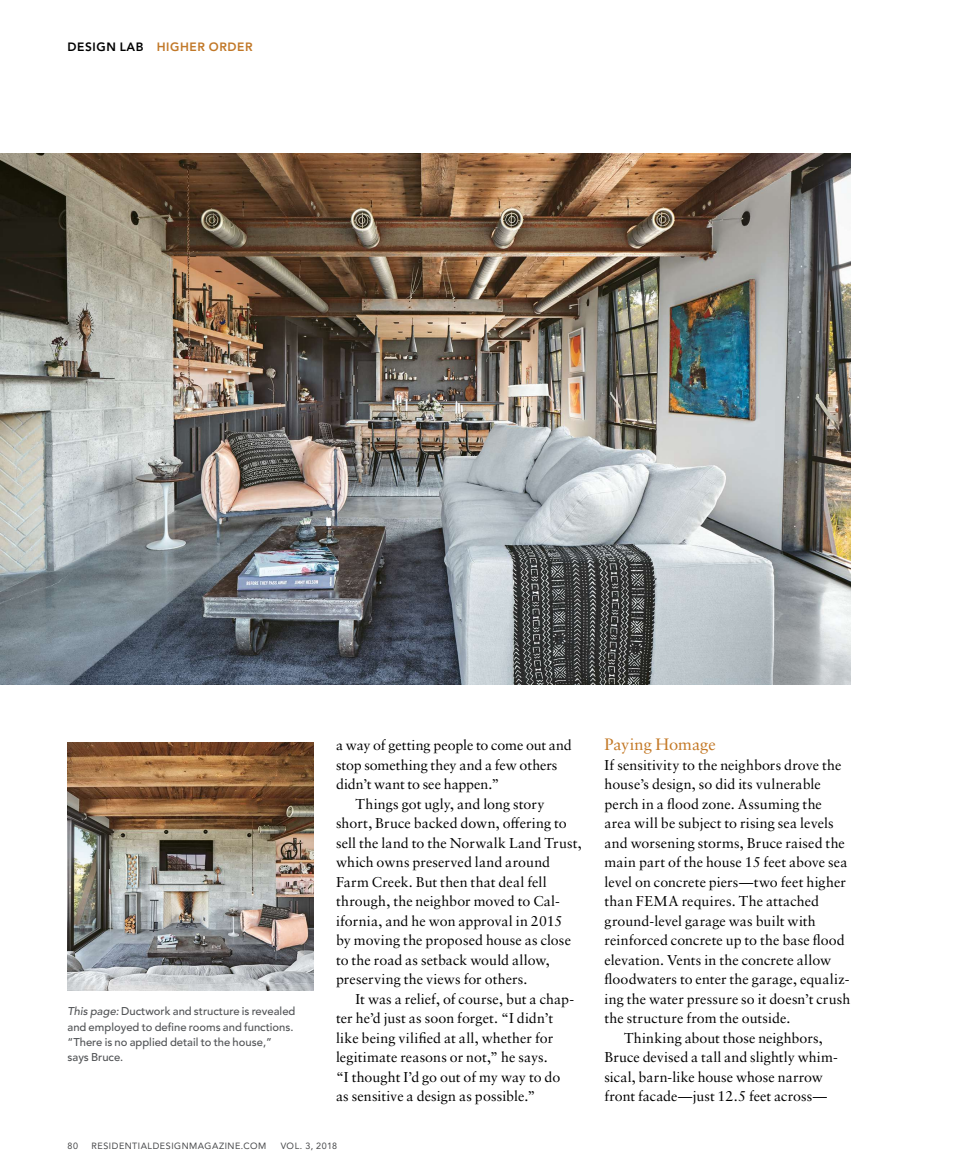
<style>
.page{position:relative;width:972px;height:1175px;background:#fff}
.page>*{position:absolute;margin:0;border:0;box-sizing:border-box;transform-origin:0 0}
.t1{font:16.5px "Sabon LT Pro";color:#c37825}
.t2{font:14.25px "Sabon LT Pro";letter-spacing:.005em;color:#000}
.t3{font:800 12px "Avenir";letter-spacing:.05em;color:#c17828}
.t4{font:500 11.25px/15.3px "Avenir";color:#515355}
.t5{font:9px "Avenir";letter-spacing:.055em;color:#464749}
.s1{color:#000}
.s2{font-style:italic}
</style>
<div class="page">
<img style="left:0;top:153px;width:850px;height:531px">
<img style="left:68px;top:742px;width:246px;height:248px">
<p class="t3" style="left:68px;top:39px;width:187px"><span class="s1">DESIGN LAB</span> HIGHER ORDER</p>
<p class="t4" style="left:68px;top:1004px;width:229px"><span class="s2">This page:</span> Ductwork and structure is revealed and employed to define rooms and functions. “There is no applied detail to the house,” says Bruce.</p>
<p class="t2" style="left:336px;top:740px;width:237px">a way of getting people to come out and</p>
<p class="t2" style="left:336px;top:759px;width:223px">stop something they and a few others</p>
<p class="t2" style="left:336px;top:779px;width:165px">didn’t want to see happen.”</p>
<p class="t2" style="left:356px;top:798px;width:191px">Things got ugly, and long story</p>
<p class="t2" style="left:336px;top:818px;width:232px">short, Bruce backed down, offering to</p>
<p class="t2" style="left:336px;top:837px;width:247px">sell the land to the Norwalk Land Trust,</p>
<p class="t2" style="left:336px;top:857px;width:216px">which owns preserved land around</p>
<p class="t2" style="left:336px;top:876px;width:212px">Farm Creek. But then that deal fell</p>
<p class="t2" style="left:336px;top:896px;width:226px">through, the neighbor moved to Cal-</p>
<p class="t2" style="left:336px;top:915px;width:228px">ifornia, and he won approval in 2015</p>
<p class="t2" style="left:336px;top:935px;width:237px">by moving the proposed house as close</p>
<p class="t2" style="left:336px;top:954px;width:215px">to the road as setback would allow,</p>
<p class="t2" style="left:336px;top:974px;width:193px">preserving the views for others.</p>
<p class="t2" style="left:356px;top:993px;width:220px">It was a relief, of course, but a chap-</p>
<p class="t2" style="left:336px;top:1013px;width:219px">ter he’d just as soon forget. “I didn’t</p>
<p class="t2" style="left:336px;top:1032px;width:219px">like being vilified at all, whether for</p>
<p class="t2" style="left:336px;top:1052px;width:213px">legitimate reasons or not,” he says.</p>
<p class="t2" style="left:336px;top:1071px;width:226px">“I thought I’d go out of my way to do</p>
<p class="t2" style="left:336px;top:1091px;width:201px">as sensitive a design as possible.”</p>
<p class="t5" style="left:68px;top:1140px;width:12px">80</p>
<p class="t5" style="left:92px;top:1140px;width:176px">RESIDENTIALDESIGNMAGAZINE.COM</p>
<p class="t5" style="left:281px;top:1140px;width:58px">VOL. 3, 2018</p>
<p class="t1" style="left:604px;top:738px;width:113px">Paying Homage</p>
<p class="t2" style="left:604px;top:759px;width:238px">If sensitivity to the neighbors drove the</p>
<p class="t2" style="left:604px;top:779px;width:218px">house’s design, so did its vulnerable</p>
<p class="t2" style="left:604px;top:798px;width:219px">perch in a flood zone. Assuming the</p>
<p class="t2" style="left:604px;top:818px;width:231px">area will be subject to rising sea levels</p>
<p class="t2" style="left:604px;top:837px;width:242px">and worsening storms, Bruce raised the</p>
<p class="t2" style="left:604px;top:857px;width:245px">main part of the house 15 feet above sea</p>
<p class="t2" style="left:604px;top:876px;width:243px">level on concrete piers—two feet higher</p>
<p class="t2" style="left:604px;top:896px;width:216px">than FEMA requires. The attached</p>
<p class="t2" style="left:604px;top:915px;width:213px">ground-level garage was built with</p>
<p class="t2" style="left:604px;top:935px;width:242px">reinforced concrete up to the base flood</p>
<p class="t2" style="left:604px;top:954px;width:228px">elevation. Vents in the concrete allow</p>
<p class="t2" style="left:604px;top:974px;width:247px">floodwaters to enter the garage, equaliz-</p>
<p class="t2" style="left:604px;top:993px;width:247px">ing the water pressure so it doesn’t crush</p>
<p class="t2" style="left:604px;top:1013px;width:187px">the structure from the outside.</p>
<p class="t2" style="left:624px;top:1032px;width:200px">Thinking about those neighbors,</p>
<p class="t2" style="left:604px;top:1052px;width:235px">Bruce devised a tall and slightly whim-</p>
<p class="t2" style="left:604px;top:1071px;width:220px">sical, barn-like house whose narrow</p>
<p class="t2" style="left:604px;top:1091px;width:224px">front facade—just 12.5 feet across—</p>
</div>
